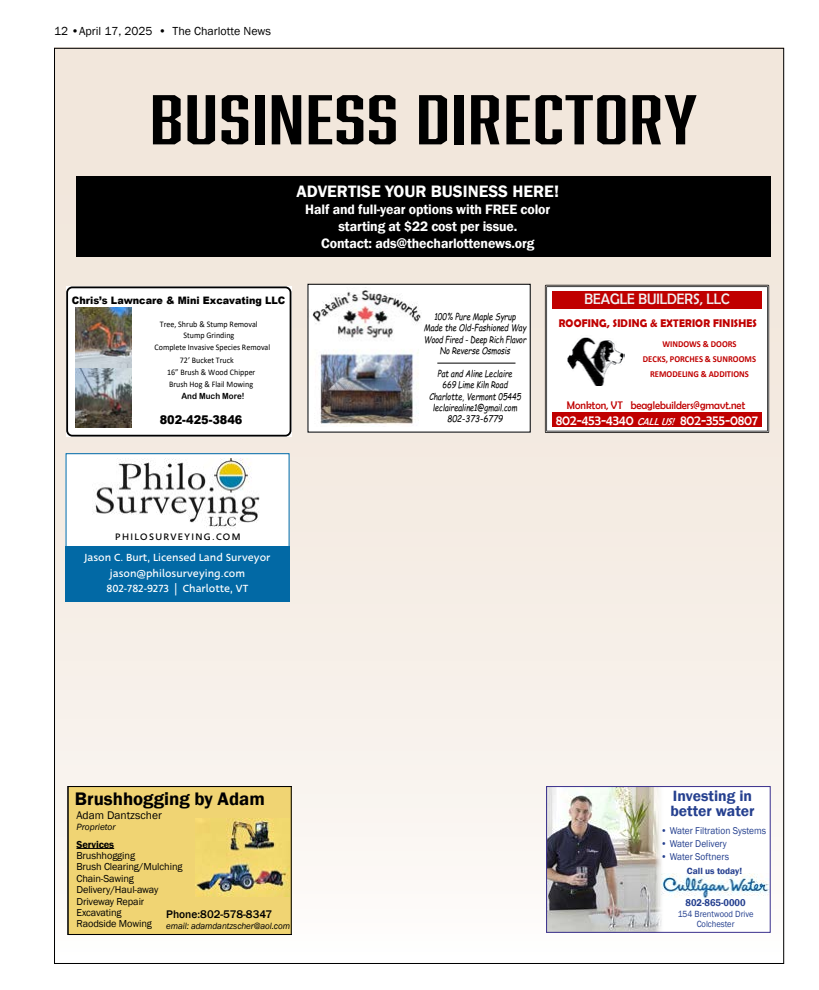
<style>
.page{position:relative;width:819px;height:990px;background:#fff}
.page>*{position:absolute;margin:0;border:0;box-sizing:border-box;transform-origin:0 0}
.t1{font:64.8px "Abolition";letter-spacing:.01em;color:#000;scale:1.51 1}
.t2{font:600 18.7px "Franklin Gothic";color:#000}
.t3{font:600 17px "Franklin Gothic";color:#fff}
.t4{font:600 15.3px/15.3px "Franklin Gothic";color:#25408f}
.t5{font:15.2px "Berlin Sans FB";color:#f1f1f2;scale:.94 1}
.t6{font:14.2px "Berlin Sans FB";color:#fff;scale:.94 1}
.t7{font:14.2px "Arial Rounded MT Bold";color:#000;scale:.94 1}
.t8{font:600 14px/17px "Franklin Gothic";letter-spacing:-.01em;color:#fff;text-align:center}
.t9{font:12px "Franklin Gothic";color:#000}
.t10{font:900 12px "Arial";color:#000;scale:.94 1}
.t11{font:500 11.4px "Franklin Gothic";color:#000}
.t12{font:11.4px "Franklin Gothic";color:#000}
.t13{font:11.3px/15.5px "Deva Ideal";color:#fff;text-align:center}
.t14{font:11.2px "Berlin Sans FB";color:#c00000;scale:.94 1}
.t15{font:700 11.2px "Berlin Sans FB Demi";letter-spacing:.02em;color:#c00000;scale:.94 1}
.t16{font:10.4px/11.4px "Franklin Gothic";letter-spacing:-.01em;color:#000}
.t17{font:600 10.4px "Franklin Gothic";letter-spacing:-.01em;color:#000}
.t18{font:900 10.3px "Arial";color:#000;scale:.94 1}
.t19{font:10.3px "Deva Ideal";letter-spacing:.13em;color:#000}
.t20{font:10.2px "Franklin Gothic";color:#25408f;scale:.92 1}
.t21{font:600 10.2px "Franklin Gothic";color:#25408f;scale:.92 1}
.t22{font:italic 9.3px/11.4px "Comic Sans MS";letter-spacing:-.01em;color:#000;text-align:center;scale:.81 1}
.t23{font:italic 9.3px "Franklin Gothic";letter-spacing:-.01em;color:#000}
.t24{font:9.2px/10.2px "Franklin Gothic";color:#25408f;text-align:center;scale:.92 1}
.t25{font:600 9.2px "Franklin Gothic";color:#25408f}
.t26{font:700 9.1px/15.2px "Calibri";color:#c00000;text-align:center;scale:.94 1}
.t27{font:8.5px "Calibri";color:#000;scale:.94 1}
.t28{font:700 8.5px "Arial Rounded MT";color:#000;scale:.94 1}
.s1{font-style:italic;font-size:10.1px}
</style>
<div class="page">
<div style="left:54px;top:48px;width:730px;height:914px;background:linear-gradient(to bottom,#ede1d4,#fcf9f6)"></div>
<div style="left:69px;top:788px;width:221px;height:145px;background:#f0d473"></div>
<img style="left:195px;top:819px;width:94px;height:78px">
<hr style="left:76px;top:848px;width:38px;height:1px;background:#000">
<div style="left:67px;top:786px;width:225px;height:149px;border:1px solid #000"></div>
<div style="left:76px;top:177px;width:695px;height:80px;background:#000"></div>
<div style="left:546px;top:786px;width:225px;height:147px;background:#fff"></div>
<img style="left:664px;top:873px;width:105px;height:26px">
<img style="left:548px;top:788px;width:116px;height:143px">
<div style="left:546px;top:786px;width:225px;height:147px;border:1px solid #3d338e"></div>
<svg style="left:545px;top:285px;width:224px;height:148px"></svg>
<div style="left:553px;top:291px;width:209px;height:18px;background:#c00000"></div>
<div style="left:553px;top:413px;width:209px;height:14px;background:#c00000"></div>
<div style="left:635px;top:334px;width:129px;height:56px;background:#fff"></div>
<div style="left:560px;top:332px;width:72px;height:58px;background:#fff"></div>
<img style="left:567px;top:337px;width:58px;height:49px">
<div style="left:307px;top:284px;width:224px;height:149px;background:#fff"></div>
<img style="left:312px;top:287px;width:109px;height:138px">
<div style="left:307px;top:284px;width:224px;height:149px;border:1px solid #000"></div>
<hr style="left:437px;top:363px;width:78px;height:1px;background:#000">
<div style="left:66px;top:453px;width:224px;height:149px;background:#fff"></div>
<img style="left:93px;top:459px;width:167px;height:69px">
<div style="left:66px;top:547px;width:224px;height:55px;background:#0269a5"></div>
<div style="left:66px;top:453px;width:224px;height:149px;border:1px solid #0269a5"></div>
<div style="left:66px;top:286px;width:225px;height:151px;background:#fff"></div>
<img style="left:75px;top:308px;width:56px;height:119px">
<div style="left:66px;top:286px;width:225px;height:151px;border:2px solid #000;border-radius:5px"></div>
<p class="t9" style="left:54px;top:24px;width:219px">12 •April 17, 2025 • The Charlotte News</p>
<h1 class="t1" style="left:150px;top:82px;width:364px">BUSINESS DIRECTORY</h1>
<h3 class="t7" style="left:341px;top:114px;width:77px">04/29/2024</h3>
<h3 class="t3" style="left:297px;top:181px;width:264px">ADVERTISE YOUR BUSINESS HERE!</h3>
<h3 class="t8" style="left:305px;top:201px;width:247px">Half and full-year options with FREE color starting at $22 cost per issue.<br>Contact: ads@thecharlottenews.org</h3>
<p class="t18" style="left:72px;top:293px;width:229px">Chris’s Lawncare &amp; Mini Excavating LLC</p>
<p class="t27" style="left:160px;top:318px;width:106px">Tree, Shrub &amp; Stump Removal</p>
<p class="t27" style="left:184px;top:330px;width:56px">Stump Grinding</p>
<p class="t27" style="left:155px;top:342px;width:125px">Complete Invasive Species Removal</p>
<p class="t27" style="left:180px;top:354px;width:59px">72’ Bucket Truck</p>
<p class="t27" style="left:167px;top:366px;width:95px">16” Brush &amp; Wood Chipper</p>
<p class="t27" style="left:169px;top:378px;width:91px">Brush Hog &amp; Flail Mowing</p>
<p class="t28" style="left:182px;top:390px;width:69px">And Much More!</p>
<p class="t10" style="left:160px;top:411px;width:90px">802-425-3846</p>
<p class="t22" style="left:424px;top:311px;width:128px">100% Pure Maple Syrup<br>Made the Old-Fashioned Way<br>Wood Fired - Deep Rich Flavor<br>No Reverse Osmosis</p>
<p class="t22" style="left:429px;top:368px;width:115px">Pat and Aline Leclaire<br>669 Lime Kiln Road<br>Charlotte, Vermont 05445 leclairealine1@gmail.com<br>802-373-6779</p>
<h3 class="t5" style="left:585px;top:291px;width:156px">BEAGLE BUILDERS, LLC</h3>
<p class="t15" style="left:559px;top:317px;width:212px">ROOFING, SIDING &amp; EXTERIOR FINISHES</p>
<p class="t26" style="left:643px;top:336px;width:122px">WINDOWS &amp; DOORS<br>DECKS, PORCHES &amp; SUNROOMS<br>REMODELING &amp; ADDITIONS</p>
<p class="t14" style="left:567px;top:399px;width:191px">Monkton, VT beaglebuilders@gmavt.net</p>
<h3 class="t6" style="left:556px;top:413px;width:216px">802-453-4340 <span class="s1">CALLUS!</span> 802-355-0807</h3>
<p class="t19" style="left:115px;top:530px;width:127px">PHILOSURVEYING.COM</p>
<p class="t13" style="left:85px;top:550px;width:187px">Jason C. Burt, Licensed Land Surveyor jason@philosurveying.com<br>802-782-9273 | Charlotte, VT</p>
<h2 class="t2" style="left:75px;top:787px;width:191px">Brushhogging by Adam</h2>
<p class="t12" style="left:76px;top:808px;width:87px">Adam Dantzscher</p>
<p class="t23" style="left:76px;top:821px;width:41px">Proprietor</p>
<p class="t17" style="left:76px;top:838px;width:39px">Services</p>
<p class="t16" style="left:76px;top:850px;width:108px">Brushhogging<br>Brush Clearing/Mulching<br>Chain-Sawing<br>Delivery/Haul-away<br>Driveway Repair<br>Excavating<br>Raodside Mowing</p>
<p class="t11" style="left:166px;top:907px;width:108px">Phone:802-578-8347</p>
<p class="t23" style="left:166px;top:920px;width:125px">email: adamdantzscher@aol.com</p>
<h3 class="t4" style="left:670px;top:789px;width:86px">Investing in better water</h3>
<p class="t20" style="left:661px;top:824px;width:116px">• Water Filtration Systems</p>
<p class="t20" style="left:661px;top:837px;width:73px">• Water Delivery</p>
<p class="t20" style="left:661px;top:850px;width:76px">• Water Softners</p>
<p class="t25" style="left:687px;top:865px;width:57px">Call us today!</p>
<p class="t21" style="left:686px;top:897px;width:67px">802-865-0000</p>
<p class="t24" style="left:678px;top:909px;width:84px">154 Brentwood Drive<br>Colchester</p>
</div>
